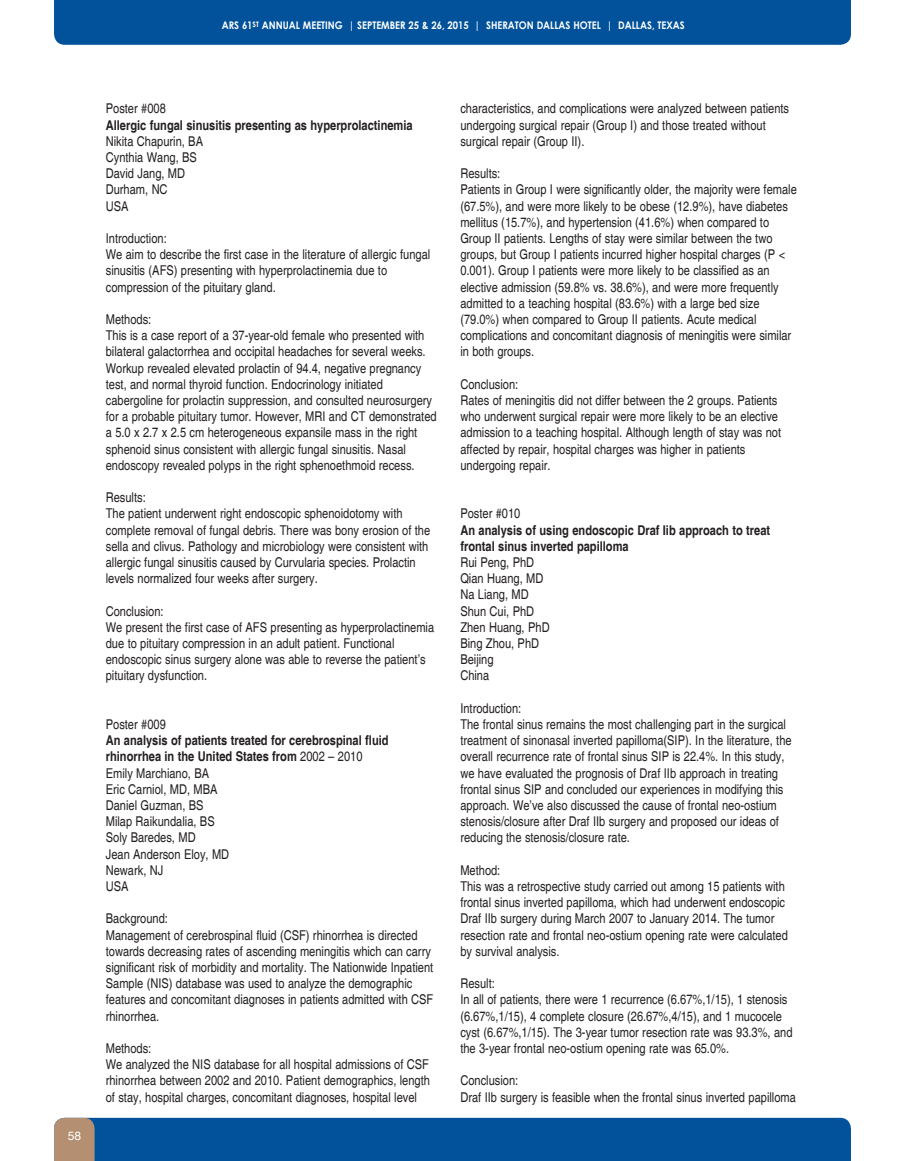
<style>
.page{position:relative;width:905px;height:1161px;background:#fff}
.page>*{position:absolute;margin:0;border:0;box-sizing:border-box;transform-origin:0 0}
.t1{font:condensed 13.5px/16.2px "Helvetica";color:#231f20}
.t2{font:700 condensed 13.5px/16.2px "Helvetica";color:#231f20}
.t3{font:12px "Helvetica";color:#fff}
.t4{font:700 10.5px "Century Gothic";color:#fff;scale:.9 1}
.s1{font-weight:400}
</style>
<div class="page">
<div style="left:54px;top:1118px;width:796px;height:43px;background:#01529b"></div>
<div style="left:54px;top:0;width:796px;height:45px;background:#01529b"></div>
<p class="t4" style="left:222px;top:17px;width:516px">ARS 61<sup>ST</sup> ANNUAL MEETING | SEPTEMBER 25 &amp; 26, 2015 | SHERATON DALLAS HOTEL | DALLAS, TEXAS</p>
<p class="t3" style="left:68px;top:1129px;width:15px">58</p>
<p class="t1" style="left:106px;top:101px;width:62px">Poster #008</p>
<p class="t2" style="left:106px;top:117px;width:308px">Allergic fungal sinusitis presenting as hyperprolactinemia</p>
<p class="t1" style="left:106px;top:133px;width:99px">Nikita Chapurin, BA</p>
<p class="t1" style="left:106px;top:149px;width:93px">Cynthia Wang, BS</p>
<p class="t1" style="left:106px;top:166px;width:81px">David Jang, MD</p>
<p class="t1" style="left:106px;top:182px;width:63px">Durham, NC</p>
<p class="t1" style="left:106px;top:198px;width:24px">USA</p>
<p class="t1" style="left:106px;top:230px;width:62px">Introduction:</p>
<p class="t1" style="left:106px;top:247px;width:326px">We aim to describe the first case in the literature of allergic fungal sinusitis (AFS) presenting with hyperprolactinemia due to compression of the pituitary gland.</p>
<p class="t1" style="left:106px;top:311px;width:47px">Methods:</p>
<p class="t1" style="left:106px;top:328px;width:332px">This is a case report of a 37-year-old female who presented with bilateral galactorrhea and occipital headaches for several weeks.<br>Workup revealed elevated prolactin of 94.4, negative pregnancy test, and normal thyroid function. Endocrinology initiated cabergoline for prolactin suppression, and consulted neurosurgery for a probable pituitary tumor. However, MRI and CT demonstrated a 5.0 x 2.7 x 2.5 cm heterogeneous expansile mass in the right sphenoid sinus consistent with allergic fungal sinusitis. Nasal endoscopy revealed polyps in the right sphenoethmoid recess.</p>
<p class="t1" style="left:106px;top:490px;width:41px">Results:</p>
<p class="t1" style="left:106px;top:506px;width:326px">The patient underwent right endoscopic sphenoidotomy with complete removal of fungal debris. There was bony erosion of the sella and clivus. Pathology and microbiology were consistent with allergic fungal sinusitis caused by Curvularia species. Prolactin levels normalized four weeks after surgery.</p>
<p class="t1" style="left:106px;top:603px;width:59px">Conclusion:</p>
<p class="t1" style="left:106px;top:619px;width:330px">We present the first case of AFS presenting as hyperprolactinemia due to pituitary compression in an adult patient. Functional endoscopic sinus surgery alone was able to reverse the patient’s pituitary dysfunction.</p>
<p class="t1" style="left:106px;top:716px;width:62px">Poster #009</p>
<p class="t2" style="left:106px;top:732px;width:284px">An analysis of patients treated for cerebrospinal fluid rhinorrhea in the United States from <span class="s1">2002 – 2010</span></p>
<p class="t1" style="left:106px;top:765px;width:105px">Emily Marchiano, BA</p>
<p class="t1" style="left:106px;top:781px;width:113px">Eric Carniol, MD, MBA</p>
<p class="t1" style="left:106px;top:797px;width:99px">Daniel Guzman, BS</p>
<p class="t1" style="left:106px;top:814px;width:110px">Milap Raikundalia, BS</p>
<p class="t1" style="left:106px;top:830px;width:91px">Soly Baredes, MD</p>
<p class="t1" style="left:106px;top:846px;width:125px">Jean Anderson Eloy, MD</p>
<p class="t1" style="left:106px;top:862px;width:59px">Newark, NJ</p>
<p class="t1" style="left:106px;top:878px;width:24px">USA</p>
<p class="t1" style="left:106px;top:911px;width:64px">Background:</p>
<p class="t1" style="left:106px;top:927px;width:329px">Management of cerebrospinal fluid (CSF) rhinorrhea is directed towards decreasing rates of ascending meningitis which can carry significant risk of morbidity and mortality. The Nationwide Inpatient Sample (NIS) database was used to analyze the demographic features and concomitant diagnoses in patients admitted with CSF rhinorrhea.</p>
<p class="t1" style="left:106px;top:1040px;width:47px">Methods:</p>
<p class="t1" style="left:106px;top:1057px;width:326px;text-align:justify">We analyzed the NIS database for all hospital admissions of CSF rhinorrhea between 2002 and 2010. Patient demographics, length of stay, hospital charges, concomitant diagnoses, hospital level</p>
<p class="t1" style="left:460px;top:101px;width:330px">characteristics, and complications were analyzed between patients undergoing surgical repair (Group I) and those treated without surgical repair (Group II).</p>
<p class="t1" style="left:460px;top:166px;width:41px">Results:</p>
<p class="t1" style="left:460px;top:182px;width:338px">Patients in Group I were significantly older, the majority were female (67.5%), and were more likely to be obese (12.9%), have diabetes mellitus (15.7%), and hypertension (41.6%) when compared to Group II patients. Lengths of stay were similar between the two groups, but Group I patients incurred higher hospital charges (P &lt; 0.001). Group I patients were more likely to be classified as an elective admission (59.8% vs. 38.6%), and were more frequently admitted to a teaching hospital (83.6%) with a large bed size (79.0%) when compared to Group II patients. Acute medical complications and concomitant diagnosis of meningitis were similar in both groups.</p>
<p class="t1" style="left:460px;top:376px;width:59px">Conclusion:</p>
<p class="t1" style="left:460px;top:392px;width:322px">Rates of meningitis did not differ between the 2 groups. Patients who underwent surgical repair were more likely to be an elective admission to a teaching hospital. Although length of stay was not affected by repair, hospital charges was higher in patients undergoing repair.</p>
<p class="t1" style="left:460px;top:506px;width:62px">Poster #010</p>
<p class="t2" style="left:460px;top:522px;width:311px">An analysis of using endoscopic Draf Iib approach to treat frontal sinus inverted papilloma</p>
<p class="t1" style="left:460px;top:554px;width:75px">Rui Peng, PhD</p>
<p class="t1" style="left:460px;top:571px;width:85px">Qian Huang, MD</p>
<p class="t1" style="left:460px;top:587px;width:70px">Na Liang, MD</p>
<p class="t1" style="left:460px;top:603px;width:75px">Shun Cui, PhD</p>
<p class="t1" style="left:460px;top:619px;width:91px">Zhen Huang, PhD</p>
<p class="t1" style="left:460px;top:635px;width:80px">Bing Zhou, PhD</p>
<p class="t1" style="left:460px;top:652px;width:35px">Beijing</p>
<p class="t1" style="left:460px;top:668px;width:30px">China</p>
<p class="t1" style="left:460px;top:700px;width:62px">Introduction:</p>
<p class="t1" style="left:460px;top:716px;width:333px">The frontal sinus remains the most challenging part in the surgical treatment of sinonasal inverted papilloma(SIP). In the literature, the overall recurrence rate of frontal sinus SIP is 22.4%. In this study, we have evaluated the prognosis of Draf IIb approach in treating frontal sinus SIP and concluded our experiences in modifying this approach. We’ve also discussed the cause of frontal neo-ostium stenosis/closure after Draf IIb surgery and proposed our ideas of reducing the stenosis/closure rate.</p>
<p class="t1" style="left:460px;top:862px;width:42px">Method:</p>
<p class="t1" style="left:460px;top:878px;width:329px">This was a retrospective study carried out among 15 patients with frontal sinus inverted papilloma, which had underwent endoscopic Draf IIb surgery during March 2007 to January 2014. The tumor resection rate and frontal neo-ostium opening rate were calculated by survival analysis.</p>
<p class="t1" style="left:460px;top:976px;width:36px">Result:</p>
<p class="t1" style="left:460px;top:992px;width:333px">In all of patients, there were 1 recurrence (6.67%,1/15), 1 stenosis (6.67%,1/15), 4 complete closure (26.67%,4/15), and 1 mucocele cyst (6.67%,1/15). The 3-year tumor resection rate was 93.3%, and the 3-year frontal neo-ostium opening rate was 65.0%.</p>
<p class="t1" style="left:460px;top:1073px;width:59px">Conclusion:</p>
<p class="t1" style="left:460px;top:1089px;width:337px">Draf IIb surgery is feasible when the frontal sinus inverted papilloma</p>
</div>
